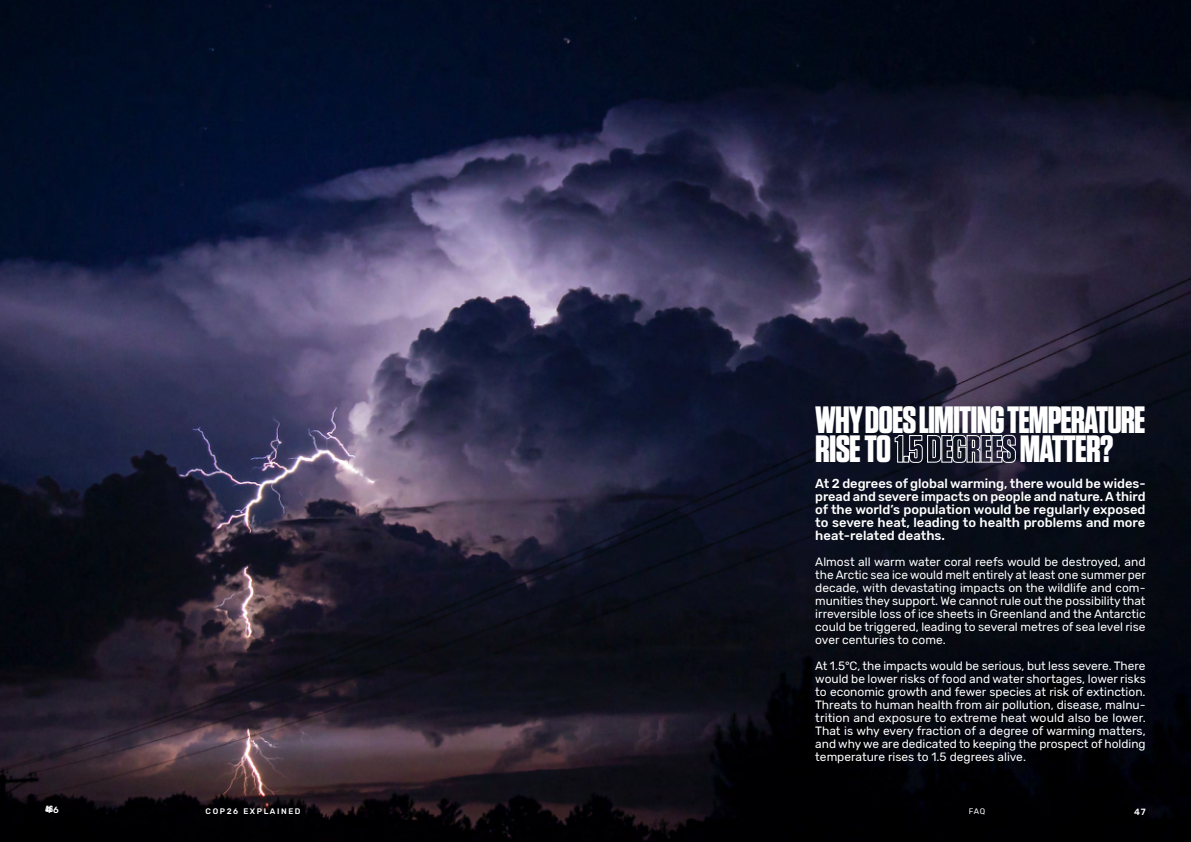
<style>
.page{position:relative;width:1191px;height:842px;background:#fff}
.page>*{position:absolute;margin:0;border:0;box-sizing:border-box;transform-origin:0 0}
.t1{font:700 38px/29px "Tungsten";letter-spacing:-.025em;color:#fff}
.t2{font:500 13px/13px "Rubik";color:#fff;text-align:justify}
.t3{font:12px/13px "Rubik";color:#fff;text-align:justify}
.t4{font:500 9px "Rubik";color:#fff}
.t5{font:700 9px "Tungsten";color:#fff}
.t6{font:500 8px "Rubik";letter-spacing:.2em;color:#fff}
.t7{font:8px "Rubik";color:#fff}
</style>
<div class="page">
<img style="left:0;top:0;width:1191px;height:842px">
<h1 class="t1" style="left:815px;top:407px;width:332px">WHY DOES LIMITING TEMPERATURE<br>RISE TO 1.5 DEGREES MATTER?</h1>
<p class="t2" style="left:815px;top:477px;width:332px">At 2 degrees of global warming, there would be wides&shy;pread and severe impacts on people and nature. A third of the world’s population would be regularly exposed to severe heat, leading to health problems and more heat-related deaths.</p>
<p class="t3" style="left:815px;top:556px;width:332px">Almost all warm water coral reefs would be destroyed, and the Arctic sea ice would melt entirely at least one summer per decade, with devastating impacts on the wildlife and com&shy;munities they support. We cannot rule out the possibility that irreversible loss of ice sheets in Greenland and the Antarctic could be triggered, leading to several metres of sea level rise over centuries to come.</p>
<p class="t3" style="left:815px;top:660px;width:332px">At 1.5°C, the impacts would be serious, but less severe. There would be lower risks of food and water shortages, lower risks to economic growth and fewer species at risk of extinction.<br>Threats to human health from air pollution, disease, malnu&shy;trition and exposure to extreme heat would also be lower.<br>That is why every fraction of a degree of warming matters, and why we are dedicated to keeping the prospect of holding temperature rises to 1.5 degrees alive.</p>
<p class="t5" style="left:45px;top:804px;width:9px">46</p>
<p class="t4" style="left:45px;top:805px;width:15px">46</p>
<p class="t6" style="left:206px;top:806px;width:96px">COP26 EXPLAINED</p>
<p class="t4" style="left:1134px;top:806px;width:13px">47</p>
<p class="t7" style="left:968px;top:806px;width:18px">FAQ</p>
</div>
